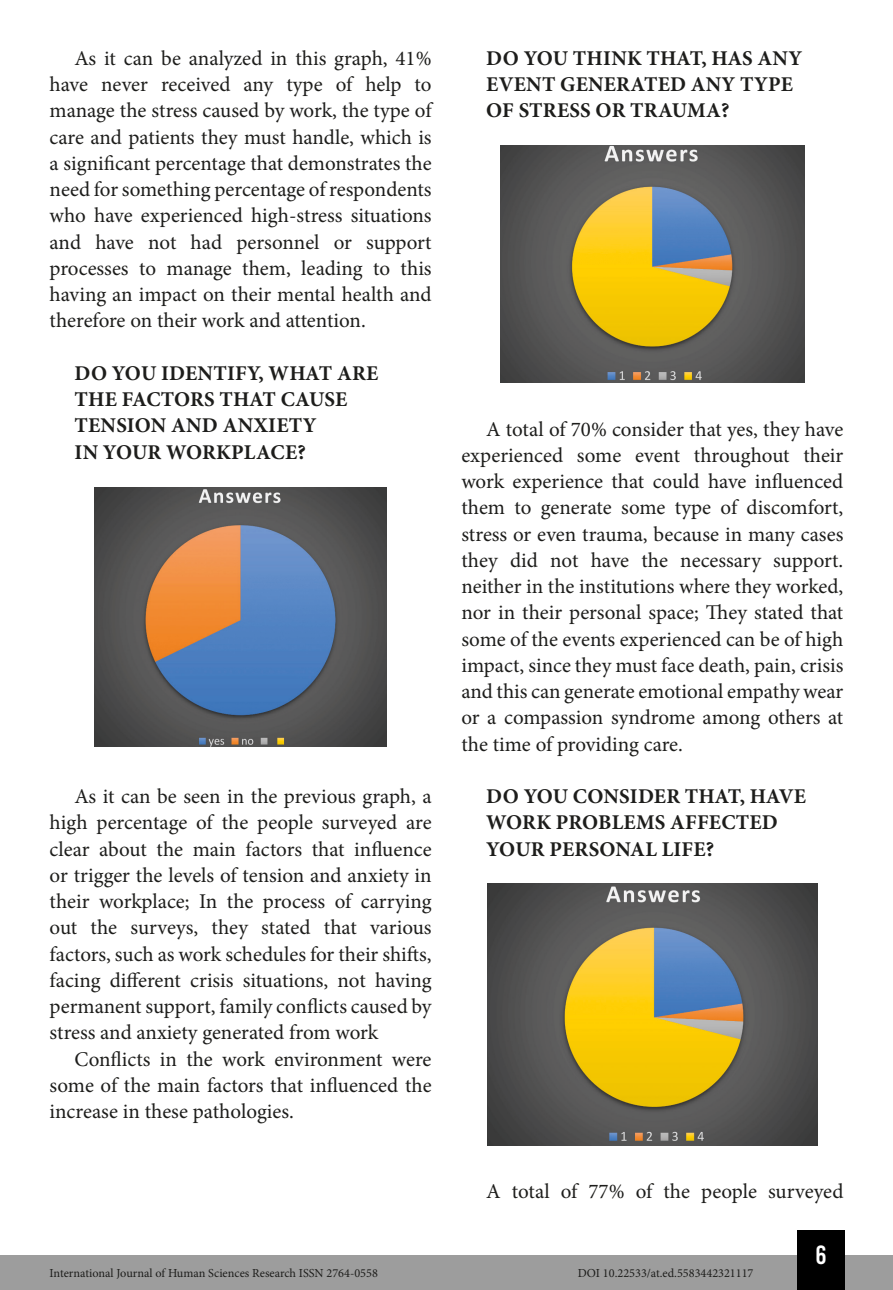
<style>
.page{position:relative;width:893px;height:1290px;background:#fff}
.page>*{position:absolute;margin:0;border:0;box-sizing:border-box;transform-origin:0 0}
.t1{font:26.25px "Bebas Kai";color:#fff}
.t2{font:21px/26.2px "Minion Pro";letter-spacing:-.005em;color:#1d1d1b;text-align:justify}
.t3{font:700 21px/26.2px "Minion Pro";letter-spacing:.01em;color:#1d1d1b}
.t4{font:12.25px "Minion Pro";color:#1d1d1b}
</style>
<div class="page">
<div style="left:0;top:1255px;width:893px;height:35px;background:#9d9d9d"></div>
<div style="left:797px;top:1230px;width:48px;height:60px;background:#000"></div>
<img style="left:94px;top:487px;width:293px;height:259px">
<img style="left:501px;top:146px;width:303px;height:237px">
<img style="left:487px;top:884px;width:330px;height:261px">
<p class="t2" style="left:50px;top:45px;width:384px;text-indent:25px">As it can be analyzed in this graph, 41% have never received any type of help to manage the stress caused by work, the type of care and patients they must handle, which is a significant percentage that demonstrates the need for something percentage of respondents who have experienced high-stress situations and have not had personnel or support processes to manage them, leading to this having an impact on their mental health and therefore on their work and attention.</p>
<p class="t3" style="left:75px;top:360px;width:305px">DO YOU IDENTIFY, WHAT ARE<br>THE FACTORS THAT CAUSE<br>TENSION AND ANXIETY<br>IN YOUR WORKPLACE?</p>
<p class="t2" style="left:50px;top:783px;width:384px;text-indent:25px">As it can be seen in the previous graph, a high percentage of the people surveyed are clear about the main factors that influence or trigger the levels of tension and anxiety in their workplace; In the process of carrying out the surveys, they stated that various factors, such as work schedules for their shifts, facing different crisis situations, not having permanent support, family conflicts caused by stress and anxiety generated from work</p>
<p class="t2" style="left:50px;top:1046px;width:383px;text-indent:25px">Conflicts in the work environment were some of the main factors that influenced the increase in these pathologies.</p>
<p class="t3" style="left:486px;top:45px;width:317px">DO YOU THINK THAT, HAS ANY<br>EVENT GENERATED ANY TYPE<br>OF STRESS OR TRAUMA?</p>
<p class="t2" style="left:461px;top:416px;width:384px;text-indent:25px">A total of 70% consider that yes, they have experienced some event throughout their work experience that could have influenced them to generate some type of discomfort, stress or even trauma, because in many cases they did not have the necessary support. neither in the institutions where they worked, nor in their personal space; They stated that some of the events experienced can be of high impact, since they must face death, pain, crisis and this can generate emotional empathy wear or a compassion syndrome among others at the time of providing care.</p>
<p class="t3" style="left:486px;top:783px;width:321px">DO YOU CONSIDER THAT, HAVE<br>WORK PROBLEMS AFFECTED<br>YOUR PERSONAL LIFE?</p>
<p class="t2" style="left:486px;top:1178px;width:359px">A total of 77% of the people surveyed</p>
<p class="t1" style="left:815px;top:1241px;width:13px">6</p>
<p class="t4" style="left:50px;top:1265px;width:330px">International Journal of Human Sciences Research ISSN 2764-0558</p>
<p class="t4" style="left:578px;top:1265px;width:177px">DOI 10.22533/at.ed.5583442321117</p>
</div>
